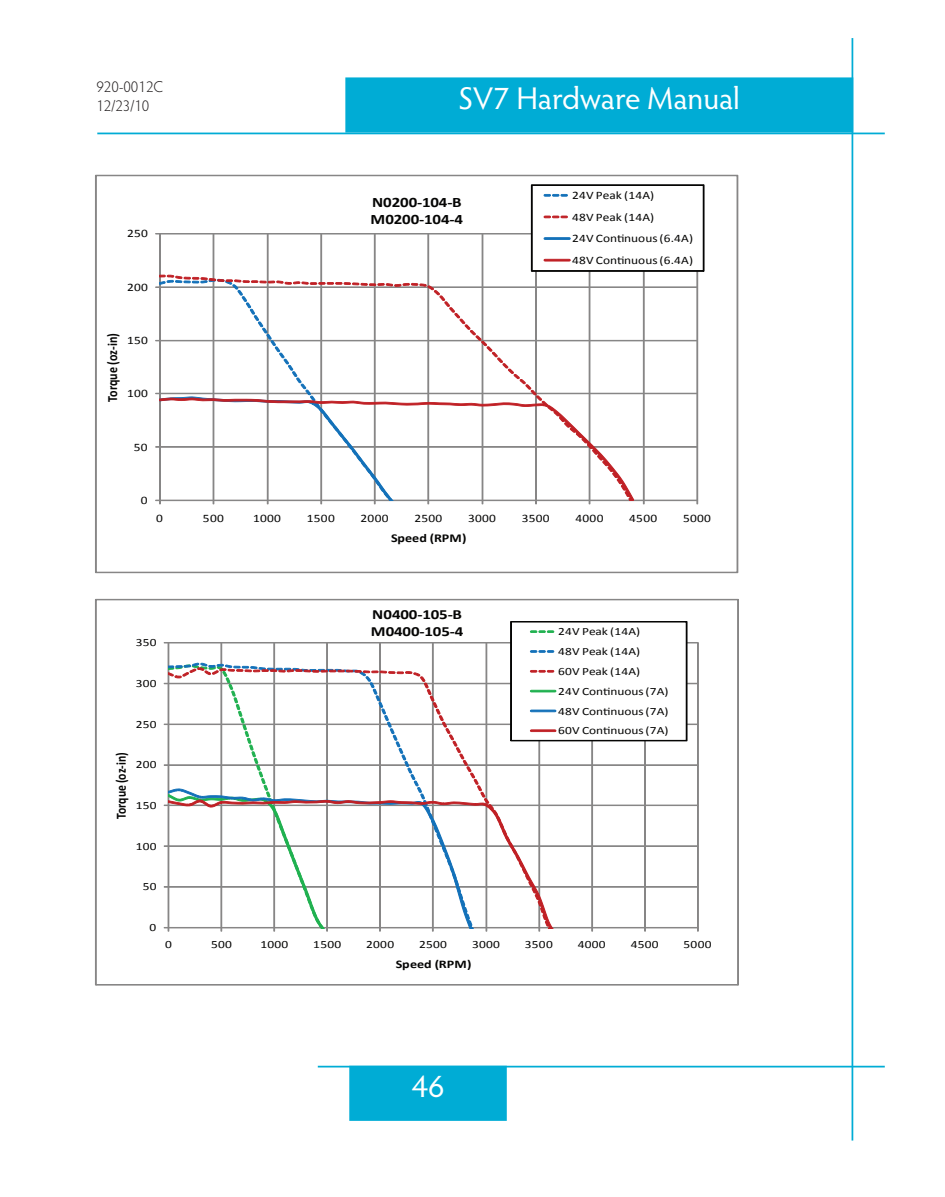
<style>
.page{position:relative;width:945px;height:1197px;background:#fff}
.page>*{position:absolute;margin:0;border:0;box-sizing:border-box;transform-origin:0 0}
.t1{font:31.5px "Hypatia Sans Pro";letter-spacing:-.005em;color:#fff}
.t2{font:300 15.75px/18.9px "Hypatia Sans Pro";color:#231f20;scale:.95 1}
.t3{font:700 14.35px/17.3px "Calibri";letter-spacing:-.005em;color:#050504;scale:1.17 1}
.t4{font:700 14.17px "Calibri";letter-spacing:.01em;color:#050504;scale:.83 1}
.t5{font:700 14px/17px "Calibri";letter-spacing:-.005em;color:#050504;scale:1.21 1}
.t6{font:700 14px "Calibri";letter-spacing:-.005em;color:#050504;scale:.85 1}
.t7{font:700 12.08px "Calibri";letter-spacing:-.005em;color:#050504;scale:1.17 1}
.t8{font:700 11.72px "Calibri";letter-spacing:-.005em;color:#050504;scale:1.21 1}
.t9{font:11.38px/21.5px "Calibri";color:#050504;scale:1.17 1}
.t10{font:11.38px "Calibri";letter-spacing:.02em;color:#050504;scale:1.17 1}
.t11{font:11.03px/19.8px "Calibri";color:#050504;scale:1.21 1}
.t12{font:11.03px "Calibri";letter-spacing:.02em;color:#050504;scale:1.21 1}
</style>
<div class="page">
<hr style="left:97px;top:133px;width:788px;height:1px;background:#00acd5">
<hr style="left:318px;top:1066px;width:567px;height:2px;background:#00acd5">
<div style="left:350px;top:1067px;width:156px;height:53px;background:#00acd5"></div>
<div style="left:349px;top:1066px;width:158px;height:55px;border:2px solid #00acd5"></div>
<div style="left:346px;top:78px;width:506px;height:54px;background:#00acd5"></div>
<div style="left:345px;top:77px;width:508px;height:56px;border:2px solid #00acd5"></div>
<hr style="left:852px;top:38px;width:1px;height:1103px;background:#00acd5">
<svg style="left:95px;top:175px;width:643px;height:398px"></svg>
<svg style="left:95px;top:599px;width:643px;height:386px"></svg>
<h2 class="t2" style="left:96px;top:77px;width:72px">920-0012C<br>12/23/10</h2>
<p class="t10" style="left:127px;top:226px;width:19px">250</p>
<p class="t10" style="left:127px;top:280px;width:19px">200</p>
<p class="t6" style="left:104px;top:402px;width:82px;rotate:-90deg">Torque (oz-in)</p>
<p class="t10" style="left:127px;top:333px;width:19px">150</p>
<p class="t10" style="left:127px;top:386px;width:19px">100</p>
<p class="t10" style="left:134px;top:440px;width:13px">50</p>
<p class="t10" style="left:141px;top:493px;width:7px">0</p>
<h1 class="t1" style="left:459px;top:77px;width:283px">SV7 Hardware Manual</h1>
<p class="t3" style="left:371px;top:192px;width:80px">N0200-104-B<br>M0200-104-4</p>
<p class="t9" style="left:572px;top:184px;width:105px">24V Peak (14A)<br>48V Peak (14A)<br>24V Continuous(6.4A)<br>48V Continuous(6.4A)</p>
<p class="t10" style="left:156px;top:511px;width:7px">0</p>
<p class="t10" style="left:203px;top:511px;width:19px">500</p>
<p class="t10" style="left:253px;top:511px;width:25px">1000</p>
<p class="t10" style="left:307px;top:511px;width:25px">1500</p>
<p class="t10" style="left:361px;top:511px;width:25px">2000</p>
<p class="t10" style="left:414px;top:511px;width:25px">2500</p>
<p class="t10" style="left:468px;top:511px;width:25px">3000</p>
<p class="t10" style="left:522px;top:511px;width:25px">3500</p>
<p class="t10" style="left:576px;top:511px;width:25px">4000</p>
<p class="t10" style="left:629px;top:511px;width:25px">4500</p>
<p class="t10" style="left:683px;top:511px;width:25px">5000</p>
<p class="t7" style="left:391px;top:531px;width:66px">Speed (RPM)</p>
<p class="t12" style="left:136px;top:636px;width:19px">350</p>
<p class="t12" style="left:136px;top:676px;width:19px">300</p>
<p class="t12" style="left:136px;top:717px;width:19px">250</p>
<p class="t4" style="left:112px;top:819px;width:82px;rotate:-90deg">Torque (oz-in)</p>
<p class="t12" style="left:136px;top:758px;width:19px">200</p>
<p class="t12" style="left:136px;top:798px;width:19px">150</p>
<p class="t12" style="left:136px;top:839px;width:19px">100</p>
<p class="t12" style="left:143px;top:880px;width:13px">50</p>
<p class="t5" style="left:371px;top:605px;width:78px">N0400-105-B<br>M0400-105-4</p>
<p class="t11" style="left:558px;top:621px;width:93px">24V Peak (14A)<br>48V Peak (14A)<br>60V Peak (14A)<br>24V Continuous(7A)<br>48V Continuous(7A)<br>60V Continuous(7A)</p>
<p class="t12" style="left:150px;top:921px;width:7px">0</p>
<p class="t12" style="left:165px;top:938px;width:7px">0</p>
<p class="t12" style="left:211px;top:938px;width:19px">500</p>
<p class="t12" style="left:260px;top:938px;width:25px">1000</p>
<p class="t12" style="left:313px;top:938px;width:25px">1500</p>
<p class="t12" style="left:366px;top:938px;width:25px">2000</p>
<p class="t12" style="left:419px;top:938px;width:25px">2500</p>
<p class="t12" style="left:472px;top:938px;width:25px">3000</p>
<p class="t12" style="left:525px;top:938px;width:25px">3500</p>
<p class="t12" style="left:578px;top:938px;width:25px">4000</p>
<p class="t12" style="left:631px;top:938px;width:25px">4500</p>
<p class="t12" style="left:684px;top:938px;width:25px">5000</p>
<p class="t8" style="left:396px;top:957px;width:64px">Speed (RPM)</p>
<h1 class="t1" style="left:412px;top:1065px;width:34px">46</h1>
</div>
